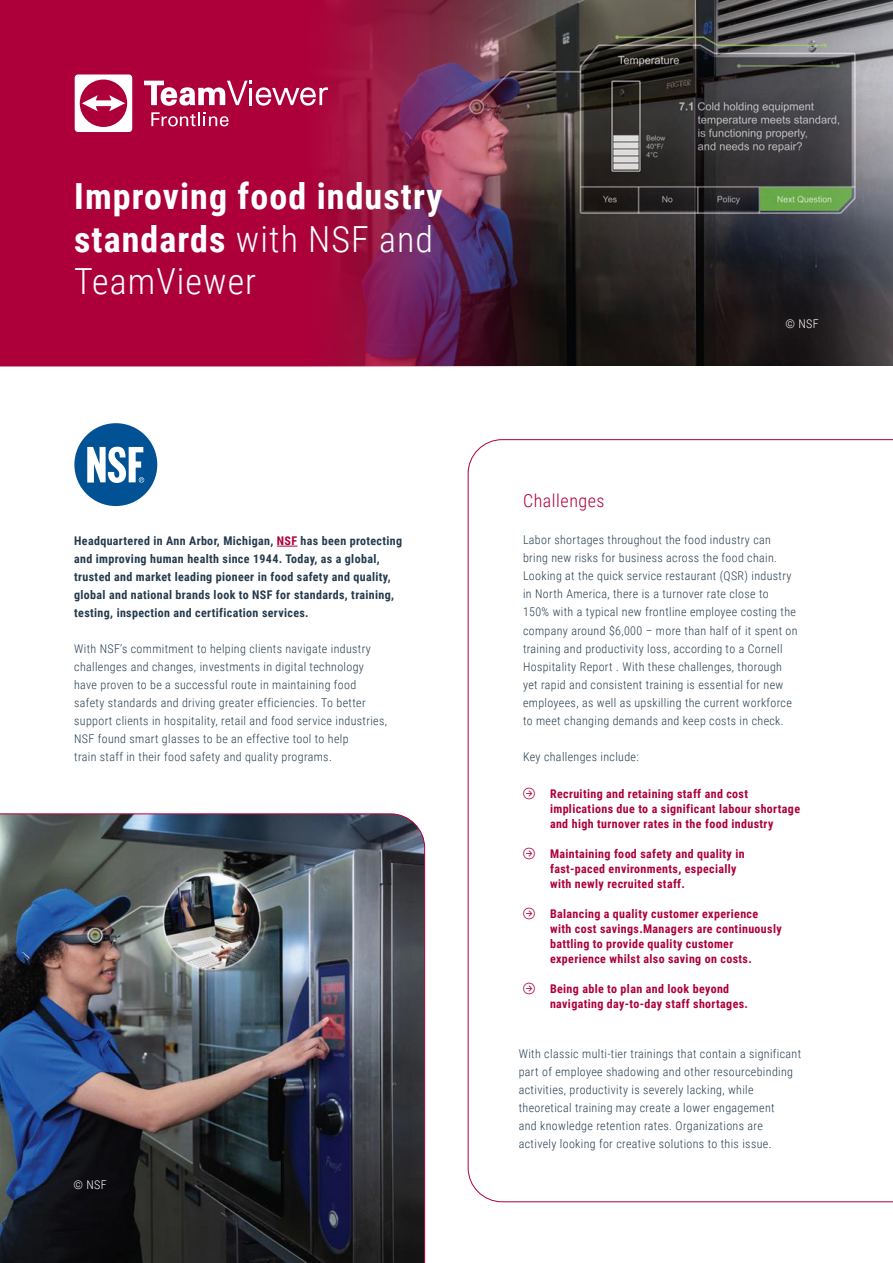
<style>
.page{position:relative;width:893px;height:1263px;background:#fff}
.page>*{position:absolute;margin:0;border:0;box-sizing:border-box;transform-origin:0 0}
.t1{font:700 36px/42px "Roboto Condensed";letter-spacing:.03em;color:#fff}
.t2{font:300 18px "Roboto Condensed";letter-spacing:.03em;color:#ad003a}
.t3{font:300 12px/18px "Roboto Condensed";letter-spacing:.03em;color:#253b4d}
.t4{font:700 12px/15px "Roboto Condensed";letter-spacing:.03em;color:#ad003a}
.t5{font:700 12px/18px "Roboto Condensed";letter-spacing:.03em;color:#253b4d}
.t6{font:300 12px "Roboto Condensed";letter-spacing:.03em;color:#fff}
.s1{font-weight:300}
.s2{color:#ad003a}
</style>
<div class="page">
<img style="left:702px;top:0;width:191px;height:365px">
<img style="left:0;top:0;width:702px;height:367px">
<svg style="left:277px;top:546px;width:20px;height:1px"></svg>
<svg style="left:75px;top:74px;width:57px;height:58px"></svg>
<svg style="left:151px;top:112px;width:78px;height:14px"></svg>
<svg style="left:144px;top:81px;width:184px;height:25px"></svg>
<svg style="left:468px;top:439px;width:425px;height:763px"></svg>
<img style="left:0;top:813px;width:425px;height:450px">
<div style="left:74px;top:423px;width:83px;height:83px;background:#005295;border-radius:50%"></div>
<svg style="left:87px;top:447px;width:57px;height:36px"></svg>
<svg style="left:523px;top:787px;width:12px;height:12px"></svg>
<svg style="left:523px;top:847px;width:12px;height:12px"></svg>
<svg style="left:523px;top:907px;width:12px;height:12px"></svg>
<svg style="left:523px;top:982px;width:12px;height:12px"></svg>
<h1 class="t1" style="left:74px;top:174px;width:370px">Improving food industry standards <span class="s1">with NSF and<br>TeamViewer</span></h1>
<p class="t5" style="left:74px;top:531px;width:330px">Headquartered in Ann Arbor, Michigan, <span class="s2">NSF</span> has been protecting and improving human health since 1944. Today, as a global, trusted and market leading pioneer in food safety and quality, global and national brands look to NSF for standards, training, testing, inspection and certification services.</p>
<p class="t3" style="left:74px;top:639px;width:314px">With NSF’s commitment to helping clients navigate industry challenges and changes, investments in digital technology have proven to be a successful route in maintaining food safety standards and driving greater efficiencies. To better support clients in hospitality, retail and food service industries, NSF found smart glasses to be an effective tool to help<br>train staff in their food safety and quality programs.</p>
<p class="t6" style="left:73px;top:1176px;width:35px">© NSF</p>
<p class="t6" style="left:785px;top:315px;width:35px">© NSF</p>
<h2 class="t2" style="left:523px;top:488px;width:83px">Challenges</h2>
<p class="t3" style="left:523px;top:531px;width:276px">Labor shortages throughout the food industry can bring new risks for business across the food chain.<br>Looking at the quick service restaurant (QSR) industry in North America, there is a turnover rate close to 150% with a typical new frontline employee costing the company around $6,000 – more than half of it spent on training and productivity loss, according to a Cornell Hospitality Report . With these challenges, thorough yet rapid and consistent training is essential for new employees, as well as upskilling the current workforce to meet changing demands and keep costs in check.</p>
<p class="t3" style="left:523px;top:747px;width:117px">Key challenges include:</p>
<p class="t4" style="left:550px;top:786px;width:252px">Recruiting and retaining staff and cost implications due to a significant labour shortage and high turnover rates in the food industry</p>
<p class="t4" style="left:550px;top:846px;width:196px">Maintaining food safety and quality in fast-paced environments, especially with newly recruited staff.</p>
<p class="t4" style="left:550px;top:906px;width:233px">Balancing a quality customer experience with cost savings.Managers are continuously battling to provide quality customer experience whilst also saving on costs.</p>
<p class="t4" style="left:550px;top:981px;width:200px">Being able to plan and look beyond navigating day-to-day staff shortages.</p>
<p class="t3" style="left:519px;top:1044px;width:284px">With classic multi-tier trainings that contain a significant part of employee shadowing and other resourcebinding activities, productivity is severely lacking, while theoretical training may create a lower engagement<br>and knowledge retention rates. Organizations are actively looking for creative solutions to this issue.</p>
</div>
